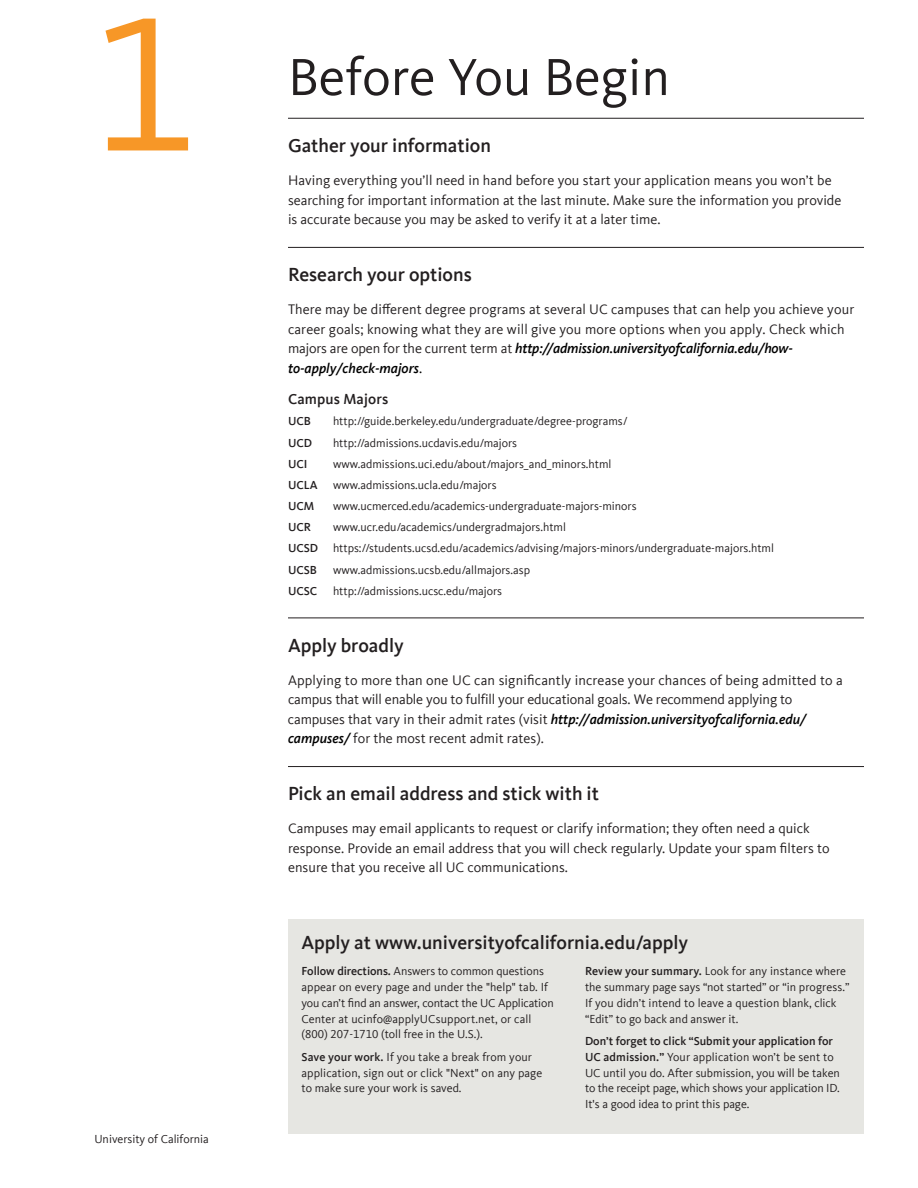
<style>
.page{position:relative;width:918px;height:1188px;background:#fff}
.page>*{position:absolute;margin:0;border:0;box-sizing:border-box;transform-origin:0 0}
.head{font:198px "Kievit Offc Pro";color:#f79727}
.head-2{font:54px "Kievit Offc Pro";color:#231f20}
.head-sub_rule_above{font:500 19.5px "Kievit Offc Pro";color:#231f20}
.box_head{font:500 19.5px "Kievit Offc Pro";color:#231f20}
.body{font:500 19.5px "Kievit Offc Pro";color:#231f20}
.head-indent{font:500 15px "Kievit Offc Pro";letter-spacing:.01em;color:#231f20}
.body-2{font:14.25px/19.5px "Kievit Offc Pro";color:#231f20}
.box_copy{font:12px/15.8px "Kievit Offc Pro";color:#231f20}
.campus_links2{font:12px "Kievit Offc Pro";color:#231f20}
.campus_links2-2{font:500 12px "Kievit Offc Pro";color:#231f20}
.s1{font-weight:500;font-style:italic;color:#000}
.s2{color:#000}
.s3{font-weight:500}
</style>
<div class="page">
<div style="left:288px;top:919px;width:576px;height:215px;background:#e6e6e2"></div>
<hr style="left:288px;top:118px;width:576px;height:1px;background:#231f20">
<hr style="left:288px;top:247px;width:576px;height:1px;background:#231f20">
<hr style="left:288px;top:618px;width:576px;height:1px;background:#231f20">
<hr style="left:288px;top:766px;width:576px;height:1px;background:#231f20">
<p class="head" style="left:92px;top:-34px;width:105px">1</p>
<p class="box_copy" style="left:94px;top:1131px;width:116px">University of California</p>
<p class="head-2" style="left:288px;top:45px;width:383px">Before You Begin</p>
<p class="head-sub_rule_above" style="left:288px;top:134px;width:205px">Gather your information</p>
<p class="body-2" style="left:288px;top:171px;width:555px">Having everything you’ll need in hand before you start your application means you won’t be searching for important information at the last minute. Make sure the information you provide is accurate because you may be asked to verify it at a later time.</p>
<p class="body" style="left:288px;top:263px;width:185px">Research your options</p>
<p class="body-2" style="left:288px;top:300px;width:568px">There may be different degree programs at several UC campuses that can help you achieve your career goals; knowing what they are will give you more options when you apply. Check which majors are open for the current term at <span class="s1">http://admission.universityofcalifornia.edu/how&shy;to-apply/check-majors</span><span class="s2">.</span></p>
<p class="head-indent" style="left:288px;top:390px;width:102px">Campus Majors</p>
<p class="campus_links2-2" style="left:288px;top:414px;width:24px">UCB</p>
<p class="campus_links2" style="left:333px;top:414px;width:296px">http://guide.berkeley.edu/undergraduate/degree-programs/</p>
<p class="campus_links2-2" style="left:288px;top:435px;width:26px">UCD</p>
<p class="campus_links2" style="left:333px;top:435px;width:186px">http://admissions.ucdavis.edu/majors</p>
<p class="campus_links2-2" style="left:288px;top:457px;width:21px">UCI</p>
<p class="campus_links2" style="left:333px;top:457px;width:280px">www.admissions.uci.edu/about/majors_and_minors.html</p>
<p class="campus_links2-2" style="left:288px;top:478px;width:31px">UCLA</p>
<p class="campus_links2" style="left:333px;top:478px;width:165px">www.admissions.ucla.edu/majors</p>
<p class="campus_links2-2" style="left:288px;top:499px;width:28px">UCM</p>
<p class="campus_links2" style="left:333px;top:499px;width:305px">www.ucmerced.edu/academics-undergraduate-majors-minors</p>
<p class="campus_links2-2" style="left:288px;top:520px;width:24px">UCR</p>
<p class="campus_links2" style="left:333px;top:520px;width:235px">www.ucr.edu/academics/undergradmajors.html</p>
<p class="campus_links2" style="left:288px;top:541px;width:487px"><span class="s3">UCSD</span> https://students.ucsd.edu/academics/advising/majors-minors/undergraduate-majors.html</p>
<p class="campus_links2-2" style="left:288px;top:562px;width:30px">UCSB</p>
<p class="campus_links2" style="left:333px;top:562px;width:199px">www.admissions.ucsb.edu/allmajors.asp</p>
<p class="campus_links2-2" style="left:288px;top:583px;width:31px">UCSC</p>
<p class="campus_links2" style="left:333px;top:583px;width:171px">http://admissions.ucsc.edu/majors</p>
<p class="body" style="left:288px;top:634px;width:117px">Apply broadly</p>
<p class="body-2" style="left:288px;top:670px;width:556px">Applying to more than one UC can significantly increase your chances of being admitted to a campus that will enable you to fulfill your educational goals. We recommend applying to campuses that vary in their admit rates (visit <span class="s1">http://admission.universityofcalifornia.edu/ campuses/</span> for the most recent admit rates).</p>
<p class="head-sub_rule_above" style="left:288px;top:782px;width:313px">Pick an email address and stick with it</p>
<p class="body-2" style="left:288px;top:819px;width:543px">Campuses may email applicants to request or clarify information; they often need a quick response. Provide an email address that you will check regularly. Update your spam filters to ensure that you receive all UC communications.</p>
<p class="box_head" style="left:302px;top:930px;width:388px">Apply at www.universityofcalifornia.edu/apply</p>
<p class="box_copy" style="left:302px;top:963px;width:254px"><span class="s3">Follow directions.</span> Answers to common questions appear on every page and under the "help" tab. If you can’t find an answer, contact the UC Application Center at ucinfo@applyUCsupport.net, or call (800) 207-1710 (toll free in the U.S.).</p>
<p class="box_copy" style="left:302px;top:1049px;width:242px"><span class="s3">Save your work.</span> If you take a break from your application, sign out or click "Next" on any page to make sure your work is saved.</p>
<p class="box_copy" style="left:585px;top:963px;width:266px"><span class="s3">Review your summary.</span> Look for any instance where the summary page says “not started” or “in progress.” If you didn’t intend to leave a question blank, click “Edit” to go back and answer it.</p>
<p class="box_copy" style="left:585px;top:1033px;width:256px"><span class="s3">Don’t forget to click “Submit your application for UC admission.”</span> Your application won’t be sent to UC until you do. After submission, you will be taken to the receipt page, which shows your application ID.<br>It's a good idea to print this page.</p>
</div>
